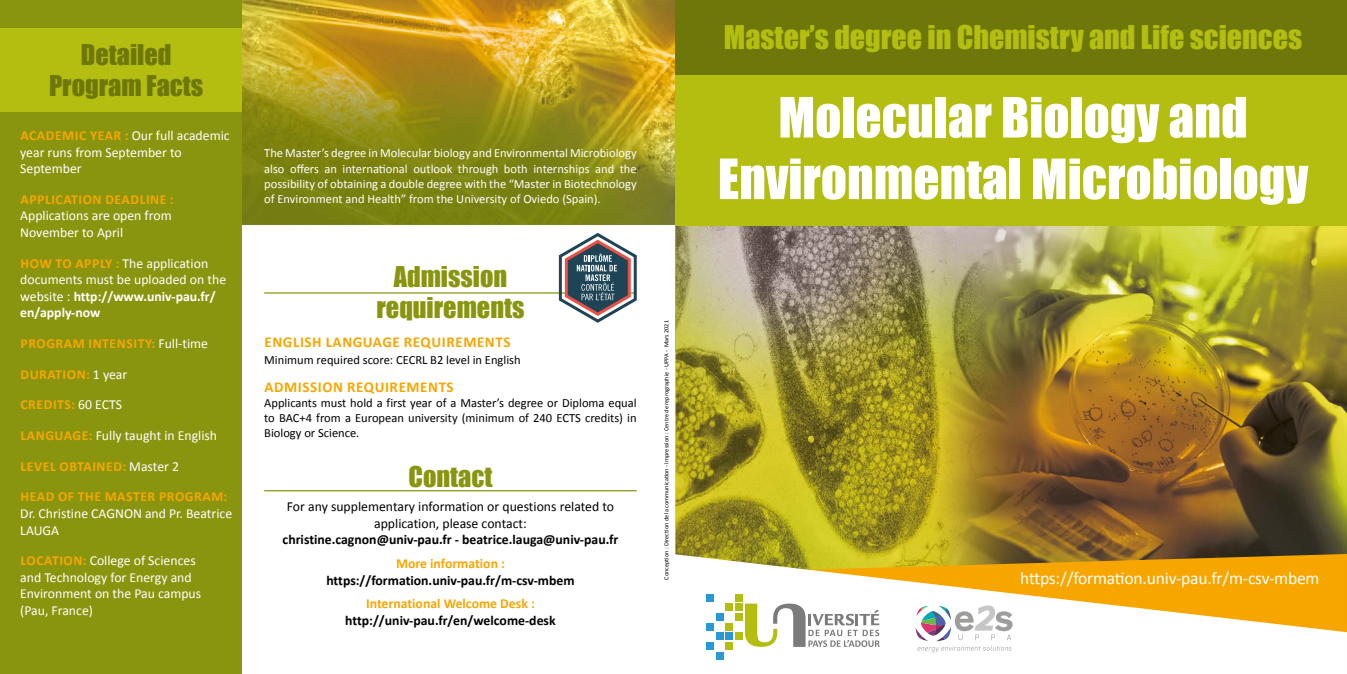
<style>
.page{position:relative;width:1347px;height:674px;background:#fff}
.page>*{position:absolute;margin:0;border:0;box-sizing:border-box;transform-origin:0 0}
.t1{font:51.25px/61.5px "Impact";color:#fff;text-align:center}
.t2{font:30px "Impact";color:#b3be11}
.t3{font:26.25px/31.5px "Impact";color:#8a950f;text-align:center}
.t4{font:26.25px/31.5px "Impact";color:#6d770a;text-align:center}
.t5{font:17.5px "Calibri";letter-spacing:-.01em;color:#fff}
.t6{font:700 15px "Calibri";letter-spacing:.04em;color:#f7a600}
.t7{font:13.75px/16.5px "Calibri";color:#fff}
.t8{font:700 13.75px "Calibri";color:#000}
.t9{font:700 13.75px "Calibri";letter-spacing:.04em;color:#f7a600}
.t10{font:13.75px/16.5px "Calibri";color:#000;text-align:center}
.t11{font:700 13.75px "Calibri";color:#f7a600}
.t12{font:12.5px/15px "Calibri";color:#fff;text-align:justify}
.t13{font:12.5px/15px "Calibri";color:#000;text-align:justify}
.t14{font:6.25px "Calibri";color:#000}
.s1{font-weight:700;color:#f7a600}
.s2{font-weight:700}
.s3{font-weight:400;color:#fff}
</style>
<div class="page">
<img style="left:241px;top:0;width:1105px;height:673px">
<div style="left:0;top:0;width:241px;height:673px;background:#8a950f"></div>
<div style="left:0;top:28px;width:241px;height:84px;background:#b3be11"></div>
<div style="left:675px;top:0;width:671px;height:226px;background:#b3be11"></div>
<div style="left:675px;top:0;width:671px;height:74px;background:#6d770a"></div>
<svg style="left:667px;top:553px;width:679px;height:120px"></svg>
<div style="left:716px;top:651px;width:7px;height:8px;background:#2699d6"></div>
<div style="left:706px;top:593px;width:7px;height:8px;background:#2699d6"></div>
<div style="left:716px;top:632px;width:7px;height:7px;background:#2699d6"></div>
<div style="left:716px;top:613px;width:7px;height:7px;background:#2699d6"></div>
<div style="left:706px;top:642px;width:7px;height:7px;background:#2699d6"></div>
<div style="left:706px;top:622px;width:7px;height:8px;background:#2699d6"></div>
<div style="left:735px;top:603px;width:7px;height:7px;background:#b3be11"></div>
<div style="left:735px;top:593px;width:7px;height:8px;background:#b3be11"></div>
<div style="left:735px;top:632px;width:7px;height:7px;background:#b3be11"></div>
<div style="left:735px;top:613px;width:7px;height:7px;background:#b3be11"></div>
<div style="left:725px;top:642px;width:8px;height:7px;background:#b3be11"></div>
<div style="left:725px;top:622px;width:8px;height:8px;background:#b3be11"></div>
<div style="left:725px;top:632px;width:8px;height:7px;background:#2699d6"></div>
<div style="left:725px;top:603px;width:8px;height:7px;background:#b3be11"></div>
<svg style="left:745px;top:603px;width:134px;height:43px"></svg>
<hr style="left:264px;top:292px;width:372px;height:1px;background:#8a950f">
<svg style="left:915px;top:605px;width:97px;height:47px"></svg>
<hr style="left:264px;top:490px;width:372px;height:1px;background:#8a950f">
<svg style="left:559px;top:233px;width:77px;height:89px"></svg>
<h3 class="t4" style="left:49px;top:38px;width:156px">Detailed<br>Program Facts</h3>
<p class="t7" style="left:20px;top:127px;width:211px"><span class="s1">ACADEMIC YEAR :</span> Our full academic year runs from September to<br>September</p>
<p class="t9" style="left:20px;top:190px;width:155px">APPLICATION DEADLINE :</p>
<p class="t7" style="left:20px;top:207px;width:153px">Applications are open from<br>November to April</p>
<p class="t7" style="left:20px;top:255px;width:207px"><span class="s1">HOW TO APPLY :</span> The application documents must be uploaded on the website : <span class="s2">http://www.univ-pau.fr/ en/apply-now</span></p>
<p class="t9" style="left:21px;top:334px;width:189px">PROGRAM INTENSITY: <span class="s3">Full-time</span></p>
<p class="t9" style="left:21px;top:365px;width:108px">DURATION: <span class="s3">1 year</span></p>
<p class="t9" style="left:21px;top:396px;width:103px">CREDITS: <span class="s3">60 ECTS</span></p>
<p class="t7" style="left:21px;top:427px;width:198px"><span class="s1">LANGUAGE:</span> Fully taught in English</p>
<p class="t9" style="left:21px;top:457px;width:160px">LEVEL OBTAINED: <span class="s3">Master 2</span></p>
<p class="t9" style="left:21px;top:488px;width:208px">HEAD OF THE MASTER PROGRAM:</p>
<p class="t7" style="left:20px;top:505px;width:213px">Dr. Christine CAGNON and Pr. Beatrice<br>LAUGA</p>
<p class="t7" style="left:20px;top:552px;width:182px"><span class="s1">LOCATION:</span> College of Sciences and Technology for Energy and<br>Environment on the Pau campus (Pau, France)</p>
<p class="t12" style="left:264px;top:146px;width:374px">The Master’s degree in Molecular biology and Environmental Microbiology also offers an international outlook through both internships and the possibility of obtaining a double degree with the “Master in Biotechnology of Environment and Health” from the University of Oviedo (Spain).</p>
<h3 class="t3" style="left:376px;top:260px;width:149px">Admission requirements</h3>
<p class="t6" style="left:264px;top:332px;width:247px">ENGLISH LANGUAGE REQUIREMENTS</p>
<p class="t13" style="left:264px;top:352px;width:258px">Minimum required score: CECRL B2 level in English</p>
<p class="t6" style="left:264px;top:377px;width:191px">ADMISSION REQUIREMENTS</p>
<p class="t13" style="left:264px;top:395px;width:374px">Applicants must hold a first year of a Master’s degree or Diploma equal to BAC+4 from a European university (minimum of 240 ECTS credits) in Biology or Science.</p>
<h3 class="t3" style="left:408px;top:460px;width:85px">Contact</h3>
<p class="t10" style="left:287px;top:498px;width:329px">For any supplementary information or questions related to application, please contact:</p>
<p class="t8" style="left:283px;top:530px;width:337px">christine.cagnon@univ-pau.fr - beatrice.lauga@univ-pau.fr</p>
<p class="t11" style="left:396px;top:554px;width:110px">More information :</p>
<p class="t8" style="left:326px;top:571px;width:250px">https://formation.univ-pau.fr/m-csv-mbem</p>
<p class="t11" style="left:366px;top:594px;width:170px">International Welcome Desk :</p>
<p class="t8" style="left:345px;top:611px;width:212px">http://univ-pau.fr/en/welcome-desk</p>
<p class="t14" style="left:662px;top:579px;width:260px;rotate:-90deg">Conception : Direction de la communication - Impression : Centre de reprographie - UPPA - Mars 2021</p>
<h2 class="t2" style="left:724px;top:14px;width:580px">Master’s degree in Chemistry and Life sciences</h2>
<h1 class="t1" style="left:718px;top:85px;width:592px">Molecular Biology and<br>Environmental Microbiology</h1>
<p class="t5" style="left:1020px;top:566px;width:301px">https://formation.univ-pau.fr/m-csv-mbem</p>
</div>
